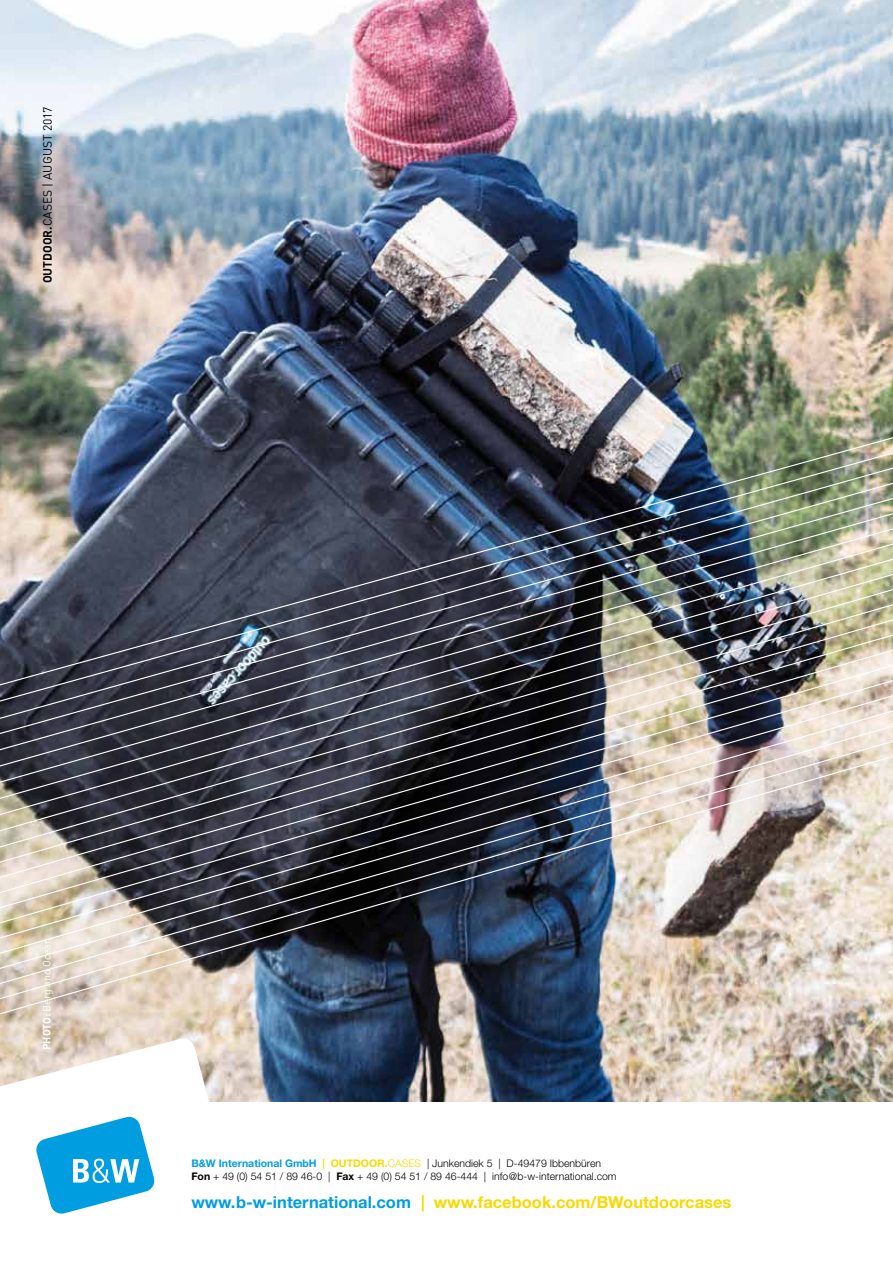
<style>
.page{position:relative;width:893px;height:1263px;background:#fff}
.page>*{position:absolute;margin:0;border:0;box-sizing:border-box;transform-origin:0 0}
.t1{font:700 16.5px "Helvetica Neue LT Std";color:#f9d900}
.t2{font:12px "DINOT";color:#000}
.t3{font:300 10.5px/13.6px "Helvetica Neue LT Std";color:#000}
.t4{font:10.5px "DINOT";color:#fff}
.s1{font-weight:700}
.s2{font-weight:700;color:#009ee0}
.s3{font-weight:700;color:#f9d900}
.s4{color:#f9d900}
.s5{color:#009ee0}
</style>
<div class="page">
<img style="left:0;top:0;width:893px;height:1101px">
<svg style="left:0;top:1036px;width:234px;height:178px"></svg>
<svg style="left:36px;top:1116px;width:120px;height:97px"></svg>
<img style="left:0;top:427px;width:893px;height:15px">
<img style="left:0;top:442px;width:893px;height:15px">
<img style="left:0;top:457px;width:893px;height:15px">
<img style="left:0;top:472px;width:893px;height:15px">
<img style="left:0;top:487px;width:893px;height:16px">
<img style="left:0;top:503px;width:893px;height:15px">
<img style="left:0;top:518px;width:893px;height:15px">
<img style="left:0;top:533px;width:893px;height:15px">
<img style="left:0;top:548px;width:893px;height:15px">
<img style="left:0;top:563px;width:893px;height:15px">
<img style="left:0;top:578px;width:893px;height:16px">
<img style="left:0;top:594px;width:893px;height:15px">
<img style="left:0;top:609px;width:893px;height:15px">
<img style="left:0;top:624px;width:893px;height:15px">
<img style="left:0;top:639px;width:893px;height:15px">
<img style="left:0;top:654px;width:893px;height:15px">
<img style="left:0;top:669px;width:893px;height:16px">
<svg style="left:0;top:685px;width:893px;height:15px;background:#605f63"></svg>
<svg style="left:0;top:700px;width:893px;height:15px;background:#5f5e62"></svg>
<svg style="left:0;top:715px;width:893px;height:15px;background:#5f5e62"></svg>
<svg style="left:0;top:730px;width:893px;height:15px;background:#626065"></svg>
<img style="left:0;top:745px;width:893px;height:280px">
<p class="t2" style="left:40px;top:283px;width:179px;rotate:-90deg"><span class="s1">OUTDOOR.</span>CASES | AUGUST 2017</p>
<p class="t4" style="left:40px;top:1050px;width:114px;rotate:-90deg"><span class="s1">PHOTO:</span> Berg and Ocean</p>
<p class="t3" style="left:191px;top:1156px;width:427px"><span class="s2">B&amp;W International GmbH</span> <span class="s3">| OUTDOOR.</span><span class="s4">CASES</span> | Junkendiek 5 | D-49479 Ibbenbüren<br><span class="s1">Fon</span> + 49 (0) 54 51 / 89 46-0 | <span class="s1">Fax</span> + 49 (0) 54 51 / 89 46-444 | info@b-w-international.com</p>
<h1 class="t1" style="left:191px;top:1191px;width:542px"><span class="s5">www.b-w-international.com</span> | www.facebook.com/BWoutdoorcases</h1>
</div>
